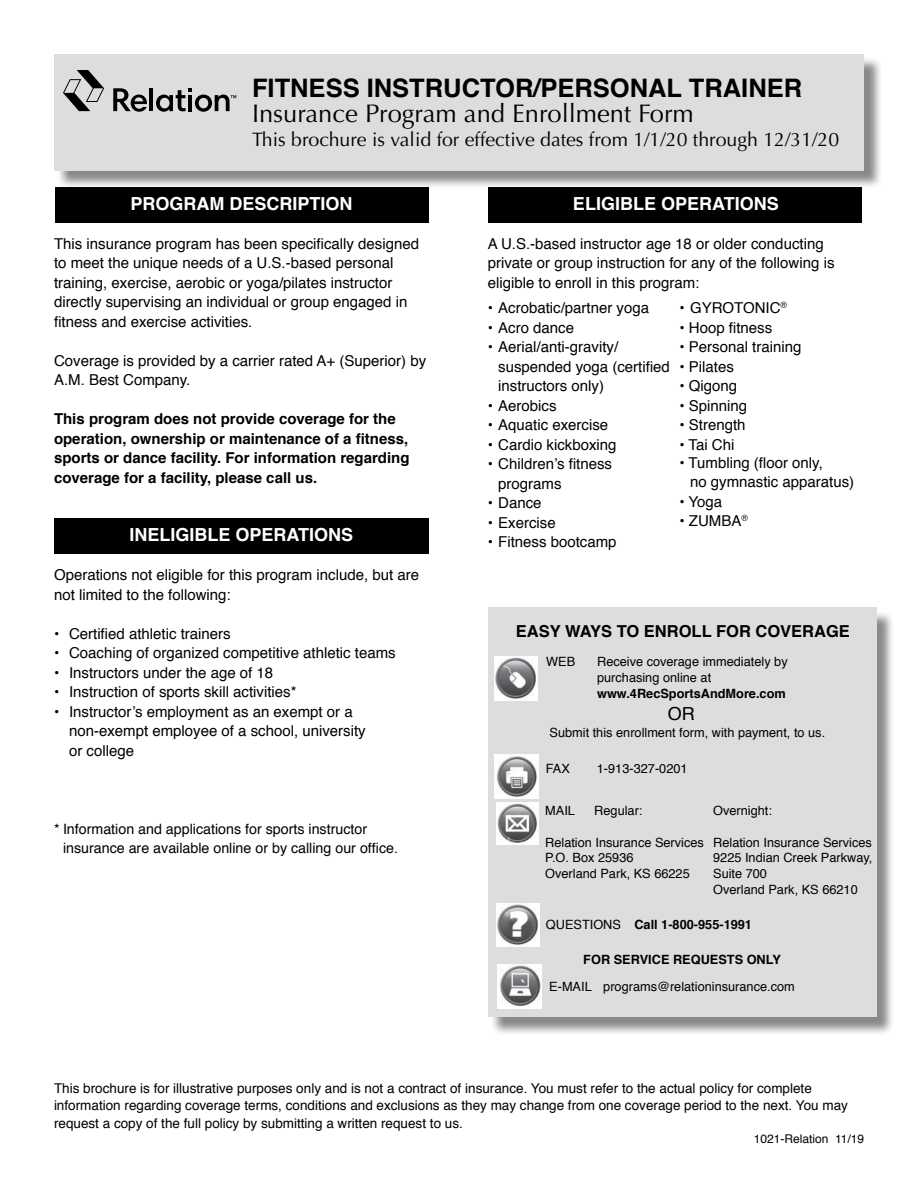
<style>
.page{position:relative;width:918px;height:1188px;background:#fff}
.page>*{position:absolute;margin:0;border:0;box-sizing:border-box;transform-origin:0 0}
.t1{font:700 25.5px "Helvetica";color:#000}
.t2{font:25.5px "Optima";color:#000}
.t3{font:19.5px "Optima";color:#000}
.t4{font:700 18px "Helvetica";color:#fff}
.t5{font:18px "Helvetica";color:#000}
.t6{font:700 16.5px "Helvetica";color:#000}
.t7{font:15px/19.5px "Helvetica";color:#000}
.t8{font:700 15px/19.5px "Helvetica";color:#000}
.t9{font:14.25px/18.8px "Helvetica";color:#000}
.t10{font:13.5px/17.2px "Helvetica";color:#000}
.t11{font:12.75px/15.8px "Helvetica";color:#000}
.t12{font:700 12.75px "Helvetica";color:#000}
.t13{font:12px "Helvetica";color:#000}
.s1{font-weight:400}
</style>
<div class="page">
<div style="left:56px;top:56px;width:827px;height:133px;background:#000;opacity:.47"></div>
<div style="left:54px;top:54px;width:810px;height:116px;background:#dcddde"></div>
<div style="left:54px;top:518px;width:375px;height:35px;background:#000"></div>
<div style="left:55px;top:188px;width:374px;height:35px;background:#000"></div>
<div style="left:488px;top:187px;width:374px;height:35px;background:#000"></div>
<svg style="left:113px;top:88px;width:34px;height:24px"></svg>
<hr style="left:150px;top:88px;width:3px;height:23px;background:#000">
<svg style="left:156px;top:88px;width:80px;height:24px"></svg>
<svg style="left:63px;top:70px;width:41px;height:41px"></svg>
<div style="left:490px;top:610px;width:405px;height:426px;background:#000;opacity:.47"></div>
<div style="left:488px;top:608px;width:388px;height:409px;background:#dcddde"></div>
<img style="left:495px;top:657px;width:43px;height:43px">
<img style="left:495px;top:755px;width:44px;height:43px">
<img style="left:496px;top:802px;width:42px;height:42px">
<img style="left:496px;top:903px;width:43px;height:44px">
<img style="left:498px;top:965px;width:43px;height:43px">
<h1 class="t1" style="left:252px;top:67px;width:552px">FITNESS INSTRUCTOR/PERSONAL TRAINER</h1>
<h1 class="t2" style="left:252px;top:99px;width:443px">Insurance Program and Enrollment Form</h1>
<h2 class="t3" style="left:252px;top:128px;width:589px">This brochure is valid for effective dates from 1/1/20 through 12/31/20</h2>
<p class="t4" style="left:130px;top:189px;width:224px">PROGRAM DESCRIPTION</p>
<p class="t7" style="left:54px;top:234px;width:367px">This insurance program has been specifically designed to meet the unique needs of a U.S.-based personal training, exercise, aerobic or yoga/pilates instructor directly supervising an individual or group engaged in fitness and exercise activities.</p>
<p class="t7" style="left:54px;top:351px;width:374px">Coverage is provided by a carrier rated A+ (Superior) by<br>A.M. Best Company.</p>
<p class="t8" style="left:54px;top:410px;width:357px">This program does not provide coverage for the operation, ownership or maintenance of a fitness, sports or dance facility. For information regarding coverage for a facility, please call us.</p>
<p class="t4" style="left:130px;top:521px;width:225px">INELIGIBLE OPERATIONS</p>
<p class="t7" style="left:54px;top:566px;width:367px">Operations not eligible for this program include, but are not limited to the following:</p>
<p class="t7" style="left:54px;top:624px;width:178px">• Certified athletic trainers</p>
<p class="t7" style="left:54px;top:644px;width:343px">• Coaching of organized competitive athletic teams</p>
<p class="t7" style="left:54px;top:663px;width:221px">• Instructors under the age of 18</p>
<p class="t7" style="left:54px;top:683px;width:244px">• Instruction of sports skill activities*</p>
<p class="t7" style="left:69px;top:702px;width:298px;text-indent:-15px">• Instructor’s employment as an exempt or a non-exempt employee of a school, university or college</p>
<p class="t9" style="left:63px;top:820px;width:337px;text-indent:-9px">* Information and applications for sports instructor insurance are available online or by calling our office.</p>
<p class="t4" style="left:573px;top:189px;width:207px">ELIGIBLE OPERATIONS</p>
<p class="t7" style="left:488px;top:234px;width:348px">A U.S.-based instructor age 18 or older conducting private or group instruction for any of the following is eligible to enroll in this program:</p>
<p class="t7" style="left:488px;top:298px;width:163px">• Acrobatic/partner yoga</p>
<p class="t7" style="left:488px;top:318px;width:88px">• Acro dance</p>
<p class="t7" style="left:498px;top:337px;width:173px;text-indent:-10px">• Aerial/anti-gravity/ suspended yoga (certified instructors only)</p>
<p class="t7" style="left:488px;top:396px;width:70px">• Aerobics</p>
<p class="t7" style="left:488px;top:415px;width:122px">• Aquatic exercise</p>
<p class="t7" style="left:488px;top:435px;width:130px">• Cardio kickboxing</p>
<p class="t7" style="left:498px;top:454px;width:115px;text-indent:-10px">• Children’s fitness programs</p>
<p class="t7" style="left:488px;top:493px;width:55px">• Dance</p>
<p class="t7" style="left:488px;top:513px;width:70px">• Exercise</p>
<p class="t7" style="left:488px;top:532px;width:130px">• Fitness bootcamp</p>
<p class="t7" style="left:680px;top:298px;width:109px">• GYROTONIC<sup>®</sup></p>
<p class="t7" style="left:680px;top:318px;width:94px">• Hoop fitness</p>
<p class="t7" style="left:680px;top:337px;width:123px">• Personal training</p>
<p class="t7" style="left:680px;top:357px;width:56px">• Pilates</p>
<p class="t7" style="left:680px;top:376px;width:59px">• Qigong</p>
<p class="t7" style="left:680px;top:396px;width:69px">• Spinning</p>
<p class="t7" style="left:680px;top:415px;width:68px">• Strength</p>
<p class="t7" style="left:680px;top:435px;width:56px">• Tai Chi</p>
<p class="t7" style="left:690px;top:453px;width:166px;text-indent:-10px">• Tumbling (floor only,<br>no gymnastic apparatus)</p>
<p class="t7" style="left:680px;top:492px;width:44px">• Yoga</p>
<p class="t7" style="left:680px;top:511px;width:70px">• ZUMBA<sup>®</sup></p>
<p class="t6" style="left:516px;top:618px;width:336px">EASY WAYS TO ENROLL FOR COVERAGE</p>
<p class="t11" style="left:546px;top:655px;width:31px">WEB</p>
<p class="t11" style="left:597px;top:655px;width:192px">Receive coverage immediately by purchasing online at</p>
<p class="t12" style="left:597px;top:683px;width:190px">www.4RecSportsAndMore.com</p>
<p class="t5" style="left:668px;top:700px;width:28px">OR</p>
<p class="t11" style="left:550px;top:725px;width:277px">Submit this enrollment form, with payment, to us.</p>
<p class="t11" style="left:546px;top:761px;width:26px">FAX</p>
<p class="t11" style="left:597px;top:761px;width:92px">1-913-327-0201</p>
<p class="t11" style="left:545px;top:803px;width:31px">MAIL</p>
<p class="t11" style="left:594px;top:803px;width:50px">Regular:</p>
<p class="t11" style="left:545px;top:835px;width:160px">Relation Insurance Services<br>P.O. Box 25936<br>Overland Park, KS 66225</p>
<p class="t11" style="left:713px;top:803px;width:60px">Overnight:</p>
<p class="t11" style="left:713px;top:835px;width:161px">Relation Insurance Services<br>9225 Indian Creek Parkway,<br>Suite 700<br>Overland Park, KS 66210</p>
<p class="t12" style="left:546px;top:914px;width:208px"><span class="s1">QUESTIONS</span> Call 1-800-955-1991</p>
<p class="t12" style="left:583px;top:949px;width:199px">FOR SERVICE REQUESTS ONLY</p>
<p class="t11" style="left:549px;top:979px;width:247px">E-MAIL programs@relationinsurance.com</p>
<p class="t10" style="left:54px;top:1080px;width:795px">This brochure is for illustrative purposes only and is not a contract of insurance. You must refer to the actual policy for complete information regarding coverage terms, conditions and exclusions as they may change from one coverage period to the next. You may request a copy of the full policy by submitting a written request to us.</p>
<p class="t13" style="left:754px;top:1130px;width:112px">1021-Relation 11/19</p>
</div>
